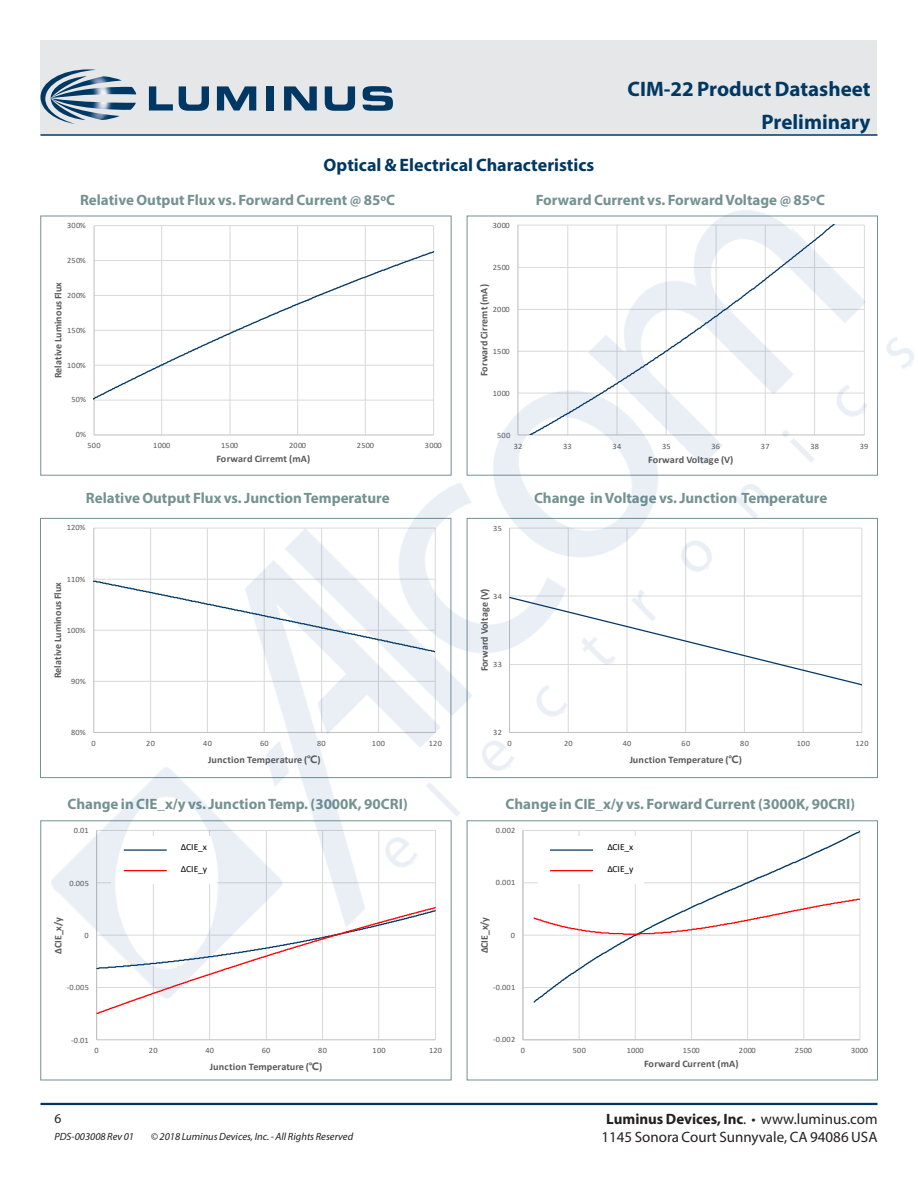
<style>
.page{position:relative;width:918px;height:1188px;background:#fff}
.page>*{position:absolute;margin:0;border:0;box-sizing:border-box;transform-origin:0 0}
.DS_Title1{font:700 21px "Myriad Pro";color:#003863}
.节{font:700 18px "Myriad Pro";color:#003863}
.t1{font:700 15px "Myriad Pro";color:#749291}
.t2{font:700 15px "Myriad Pro";color:#231f20}
.t3{font:15px "Myriad Pro";color:#231f20}
.zzFooterRight2{font:13.5px "Myriad Pro";color:#231f20}
.zzFooterRight1{font:italic 10.5px "Myriad Pro";color:#231f20}
.t4{font:700 10.2px "Calibri";letter-spacing:.005em;color:#595959}
.t5{font:700 10.05px "Calibri";letter-spacing:.015em;color:#595959}
.t6{font:700 9.9px "Calibri";letter-spacing:.005em;color:#595959}
.t7{font:9.3px "Calibri";color:#000}
.t8{font:8.1px "Calibri";letter-spacing:.03em;color:#595959}
.s1{font-family:"Microsoft Ya Hei"}
.s2{font-weight:400}
</style>
<div class="page">
<div style="left:40px;top:40px;width:838px;height:95px;background:#e6e7e9"></div>
<hr style="left:40px;top:1103px;width:838px;height:2px;background:#003863">
<hr style="left:40px;top:134px;width:838px;height:2px;background:#003863">
<svg style="left:40px;top:69px;width:96px;height:55px"></svg>
<svg style="left:149px;top:86px;width:24px;height:25px"></svg>
<svg style="left:179px;top:86px;width:30px;height:25px"></svg>
<svg style="left:217px;top:86px;width:39px;height:25px"></svg>
<div style="left:266px;top:86px;width:8px;height:25px;background:#003863"></div>
<svg style="left:284px;top:86px;width:33px;height:25px"></svg>
<svg style="left:325px;top:86px;width:30px;height:25px"></svg>
<svg style="left:363px;top:86px;width:30px;height:25px"></svg>
<img style="left:40px;top:135px;width:874px;height:918px">
<p class="节" style="left:324px;top:154px;width:272px">Optical &amp; Electrical Characteristics</p>
<p class="DS_Title1" style="left:628px;top:75px;width:245px">CIM-22 Product Datasheet</p>
<p class="DS_Title1" style="left:762px;top:108px;width:110px">Preliminary</p>
<p class="t1" style="left:80px;top:190px;width:317px">Relative Output Flux vs. Forward Current @ 85ºC</p>
<p class="t1" style="left:536px;top:190px;width:291px">Forward Current vs. Forward Voltage @ 85ºC</p>
<p class="t8" style="left:67px;top:220px;width:20px">300%</p>
<p class="t8" style="left:67px;top:255px;width:20px">250%</p>
<p class="t4" style="left:51px;top:378px;width:98px;rotate:-90deg">Relative Luminous Flux</p>
<p class="t8" style="left:67px;top:289px;width:20px">200%</p>
<p class="t8" style="left:67px;top:324px;width:20px">150%</p>
<p class="t8" style="left:67px;top:359px;width:20px">100%</p>
<p class="t8" style="left:71px;top:394px;width:16px">50%</p>
<p class="t8" style="left:76px;top:429px;width:12px">0%</p>
<p class="t8" style="left:88px;top:440px;width:15px">500</p>
<p class="t8" style="left:153px;top:440px;width:18px">1000</p>
<p class="t8" style="left:221px;top:440px;width:18px">1500</p>
<p class="t8" style="left:289px;top:440px;width:18px">2000</p>
<p class="t8" style="left:357px;top:440px;width:18px">2500</p>
<p class="t8" style="left:425px;top:440px;width:18px">3000</p>
<p class="t6" style="left:217px;top:452px;width:95px">Forward Cirremt (mA)</p>
<p class="t8" style="left:493px;top:220px;width:18px">3000</p>
<p class="t8" style="left:493px;top:262px;width:18px">2500</p>
<p class="t4" style="left:477px;top:376px;width:93px;rotate:-90deg">Forward Cirremt (mA)</p>
<p class="t8" style="left:493px;top:304px;width:18px">2000</p>
<p class="t8" style="left:493px;top:346px;width:18px">1500</p>
<p class="t8" style="left:493px;top:388px;width:18px">1000</p>
<p class="t8" style="left:497px;top:429px;width:15px">500</p>
<p class="t8" style="left:514px;top:440px;width:10px">32</p>
<p class="t8" style="left:563px;top:440px;width:10px">33</p>
<p class="t8" style="left:613px;top:440px;width:10px">34</p>
<p class="t8" style="left:662px;top:440px;width:10px">35</p>
<p class="t8" style="left:711px;top:440px;width:10px">36</p>
<p class="t8" style="left:761px;top:440px;width:10px">37</p>
<p class="t8" style="left:810px;top:440px;width:10px">38</p>
<p class="t8" style="left:860px;top:440px;width:10px">39</p>
<p class="t5" style="left:648px;top:452px;width:87px">Forward Voltage (V)</p>
<p class="t1" style="left:86px;top:488px;width:305px">Relative Output Flux vs. Junction Temperature</p>
<p class="t1" style="left:534px;top:488px;width:295px">Change in Voltage vs. Junction Temperature</p>
<p class="t8" style="left:67px;top:522px;width:20px">120%</p>
<p class="t8" style="left:67px;top:573px;width:20px">110%</p>
<p class="t4" style="left:51px;top:678px;width:98px;rotate:-90deg">Relative Luminous Flux</p>
<p class="t8" style="left:67px;top:624px;width:20px">100%</p>
<p class="t8" style="left:71px;top:675px;width:16px">90%</p>
<p class="t8" style="left:71px;top:727px;width:16px">80%</p>
<p class="t8" style="left:91px;top:737px;width:6px">0</p>
<p class="t8" style="left:146px;top:737px;width:10px">20</p>
<p class="t8" style="left:203px;top:737px;width:10px">40</p>
<p class="t8" style="left:260px;top:737px;width:10px">60</p>
<p class="t8" style="left:317px;top:737px;width:10px">80</p>
<p class="t8" style="left:372px;top:737px;width:15px">100</p>
<p class="t8" style="left:429px;top:737px;width:15px">120</p>
<p class="t6" style="left:208px;top:752px;width:114px">Junction Temperature (<span class="s1">℃</span>)</p>
<p class="t8" style="left:493px;top:522px;width:10px">35</p>
<p class="t4" style="left:477px;top:671px;width:84px;rotate:-90deg">Forward Voltage (V)</p>
<p class="t8" style="left:493px;top:590px;width:10px">34</p>
<p class="t8" style="left:493px;top:658px;width:10px">33</p>
<p class="t8" style="left:493px;top:727px;width:10px">32</p>
<p class="t8" style="left:508px;top:737px;width:6px">0</p>
<p class="t8" style="left:564px;top:737px;width:10px">20</p>
<p class="t8" style="left:623px;top:737px;width:10px">40</p>
<p class="t8" style="left:682px;top:737px;width:10px">60</p>
<p class="t8" style="left:740px;top:737px;width:10px">80</p>
<p class="t8" style="left:797px;top:737px;width:15px">100</p>
<p class="t8" style="left:855px;top:737px;width:15px">120</p>
<p class="t6" style="left:630px;top:752px;width:114px">Junction Temperature (<span class="s1">℃</span>)</p>
<p class="t1" style="left:67px;top:794px;width:342px">Change in CIE_x/y vs. Junction Temp. (3000K, 90CRI)</p>
<p class="t1" style="left:506px;top:794px;width:351px">Change in CIE_x/y vs. Forward Current (3000K, 90CRI)</p>
<p class="t8" style="left:74px;top:825px;width:17px">0.01</p>
<p class="t8" style="left:496px;top:825px;width:21px">0.002</p>
<p class="t7" style="left:181px;top:841px;width:27px">ΔCIE_x</p>
<p class="t7" style="left:181px;top:863px;width:28px">ΔCIE_y</p>
<p class="t7" style="left:607px;top:841px;width:27px">ΔCIE_x</p>
<p class="t7" style="left:607px;top:863px;width:28px">ΔCIE_y</p>
<p class="t8" style="left:69px;top:877px;width:21px">0.005</p>
<p class="t8" style="left:496px;top:877px;width:21px">0.001</p>
<p class="t4" style="left:51px;top:954px;width:38px;rotate:-90deg">ΔCIE_x/y</p>
<p class="t8" style="left:85px;top:930px;width:6px">0</p>
<p class="t4" style="left:477px;top:953px;width:38px;rotate:-90deg">ΔCIE_x/y</p>
<p class="t8" style="left:511px;top:929px;width:6px">0</p>
<p class="t8" style="left:67px;top:982px;width:24px">-0.005</p>
<p class="t8" style="left:493px;top:982px;width:24px">-0.001</p>
<p class="t8" style="left:71px;top:1034px;width:19px">-0.01</p>
<p class="t8" style="left:493px;top:1034px;width:24px">-0.002</p>
<p class="t8" style="left:95px;top:1045px;width:6px">0</p>
<p class="t8" style="left:149px;top:1045px;width:10px">20</p>
<p class="t8" style="left:205px;top:1045px;width:10px">40</p>
<p class="t8" style="left:262px;top:1045px;width:10px">60</p>
<p class="t8" style="left:318px;top:1045px;width:10px">80</p>
<p class="t8" style="left:373px;top:1045px;width:15px">100</p>
<p class="t8" style="left:429px;top:1045px;width:15px">120</p>
<p class="t8" style="left:521px;top:1045px;width:6px">0</p>
<p class="t8" style="left:573px;top:1045px;width:15px">500</p>
<p class="t8" style="left:627px;top:1045px;width:18px">1000</p>
<p class="t8" style="left:683px;top:1045px;width:18px">1500</p>
<p class="t8" style="left:739px;top:1045px;width:18px">2000</p>
<p class="t8" style="left:795px;top:1045px;width:18px">2500</p>
<p class="t8" style="left:851px;top:1045px;width:18px">3000</p>
<p class="t6" style="left:210px;top:1060px;width:114px">Junction Temperature (<span class="s1">℃</span>)</p>
<p class="t6" style="left:644px;top:1057px;width:96px">Forward Current (mA)</p>
<p class="zzFooterRight2" style="left:54px;top:1110px;width:8px">6</p>
<p class="zzFooterRight1" style="left:54px;top:1129px;width:81px">PDS-003008 Rev 01</p>
<p class="zzFooterRight1" style="left:151px;top:1129px;width:204px">© 2018 Luminus Devices, Inc. - All Rights Reserved</p>
<p class="t2" style="left:606px;top:1109px;width:273px">Luminus Devices, Inc<span class="s2">. • www.luminus.com</span></p>
<p class="t3" style="left:601px;top:1127px;width:278px">1145 Sonora Court Sunnyvale, CA 94086 USA</p>
</div>
